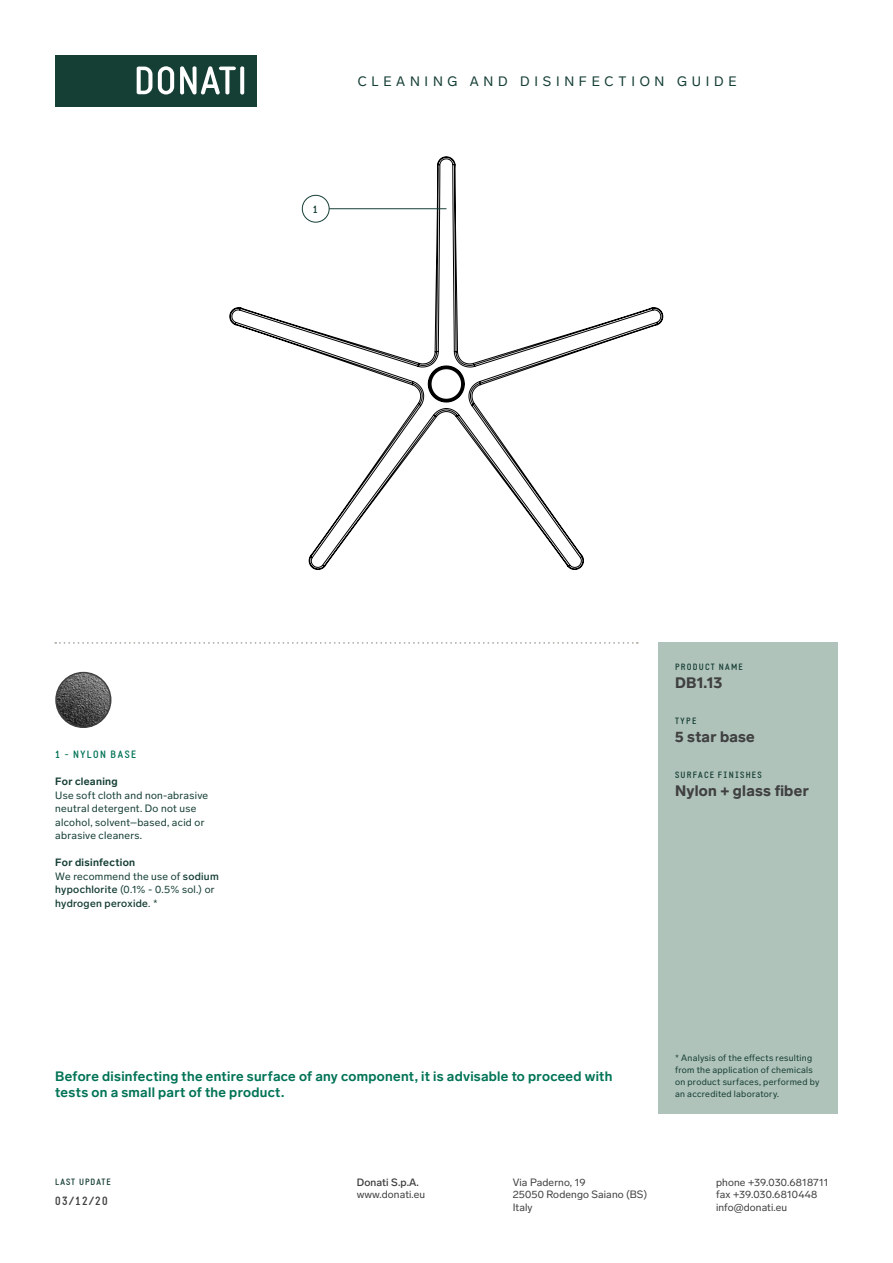
<style>
.page{position:relative;width:893px;height:1263px;background:#fff}
.page>*{position:absolute;margin:0;border:0;box-sizing:border-box;transform-origin:0 0}
.t1{font:900 15px "Lab Grotesque";letter-spacing:.02em;color:#404041}
.t2{font:700 13.5px/16.5px "Lab Grotesque";letter-spacing:.02em;color:#007356}
.t3{font:13.5px "Lab Grotesque";letter-spacing:.35em;color:#153e35}
.t4{font:700 12px "Static";color:#404041}
.t5{font:10.5px/13.5px "Lab Grotesque";letter-spacing:.025em;color:#153e35}
.t6{font:10.5px/12.6px "Lab Grotesque";letter-spacing:.01em;color:#404041}
.t7{font:500 10.5px "Lab Grotesque";letter-spacing:.01em;color:#404041}
.t8{font:700 10.5px "Static";letter-spacing:.135em;color:#007356}
.t9{font:700 10.5px "Lab Grotesque";letter-spacing:.03em;color:#153e35}
.t10{font:700 10.5px "Static";color:#153e35}
.t11{font:9px/12px "Lab Grotesque";letter-spacing:.03em;color:#153e35}
.t12{font:700 9px "Static";letter-spacing:.13em;color:#153e35}
.t13{font:700 9px "Static";letter-spacing:.1em;color:#153e35}
.s1{font-weight:700}
.s2{font-weight:500}
</style>
<div class="page">
<div style="left:658px;top:642px;width:180px;height:472px;background:#b0c3ba"></div>
<svg style="left:230px;top:157px;width:433px;height:413px"></svg>
<img style="left:56px;top:673px;width:55px;height:54px;border-radius:27px">
<div style="left:55px;top:672px;width:56px;height:56px;border:2px solid #404041;border-radius:50%"></div>
<svg style="left:55px;top:642px;width:583px;height:2px"></svg>
<hr style="left:320px;top:208px;width:126px;height:1px;background:#153e35">
<div style="left:302px;top:195px;width:27px;height:27px;background:#fff;border-radius:50%"></div>
<div style="left:302px;top:195px;width:28px;height:28px;border:1px solid #153e35;border-radius:50%"></div>
<div style="left:55px;top:55px;width:202px;height:51px;background:#153e35"></div>
<svg style="left:137px;top:66px;width:107px;height:29px"></svg>
<p class="t3" style="left:358px;top:73px;width:380px">CLEANING AND DISINFECTION GUIDE</p>
<p class="t10" style="left:313px;top:203px;width:6px">1</p>
<p class="t8" style="left:55px;top:748px;width:82px">1 - NYLON BASE</p>
<p class="t9" style="left:55px;top:775px;width:64px">For cleaning</p>
<p class="t5" style="left:55px;top:788px;width:154px">Use soft cloth and non-abrasive neutral detergent. Do not use alcohol, solvent–based, acid or abrasive cleaners.</p>
<p class="t5" style="left:55px;top:856px;width:165px"><span class="s1">For disinfection<br></span>We recommend the use of <span class="s2">sodium hypochlorite</span> (0.1% - 0.5% sol.) or <span class="s2">hydrogen peroxide</span>. *</p>
<p class="t12" style="left:675px;top:662px;width:69px">PRODUCT NAME</p>
<h1 class="t1" style="left:675px;top:674px;width:49px">DB1.13</h1>
<p class="t12" style="left:675px;top:716px;width:23px">TYPE</p>
<h1 class="t1" style="left:675px;top:728px;width:81px">5 star base</h1>
<p class="t12" style="left:675px;top:770px;width:88px">SURFACE FINISHES</p>
<h1 class="t1" style="left:675px;top:782px;width:135px">Nylon + glass fiber</h1>
<p class="t2" style="left:55px;top:1068px;width:559px">Before disinfecting the entire surface of any component, it is advisable to proceed with tests on a small part of the product.</p>
<p class="t11" style="left:675px;top:1052px;width:146px">* Analysis of the effects resulting from the application of chemicals on product surfaces, performed by an accredited laboratory.</p>
<p class="t13" style="left:55px;top:1176px;width:57px">LAST UPDATE</p>
<p class="t4" style="left:55px;top:1193px;width:54px">03/12/20</p>
<p class="t7" style="left:357px;top:1176px;width:64px">Donati S.p.A.</p>
<p class="t6" style="left:357px;top:1188px;width:70px">www.donati.eu</p>
<p class="t6" style="left:513px;top:1176px;width:136px">Via Paderno, 19<br>25050 Rodengo Saiano (BS)<br>Italy</p>
<p class="t6" style="left:716px;top:1176px;width:114px">phone +39.030.6818711 fax +39.030.6810448 info@donati.eu</p>
</div>
